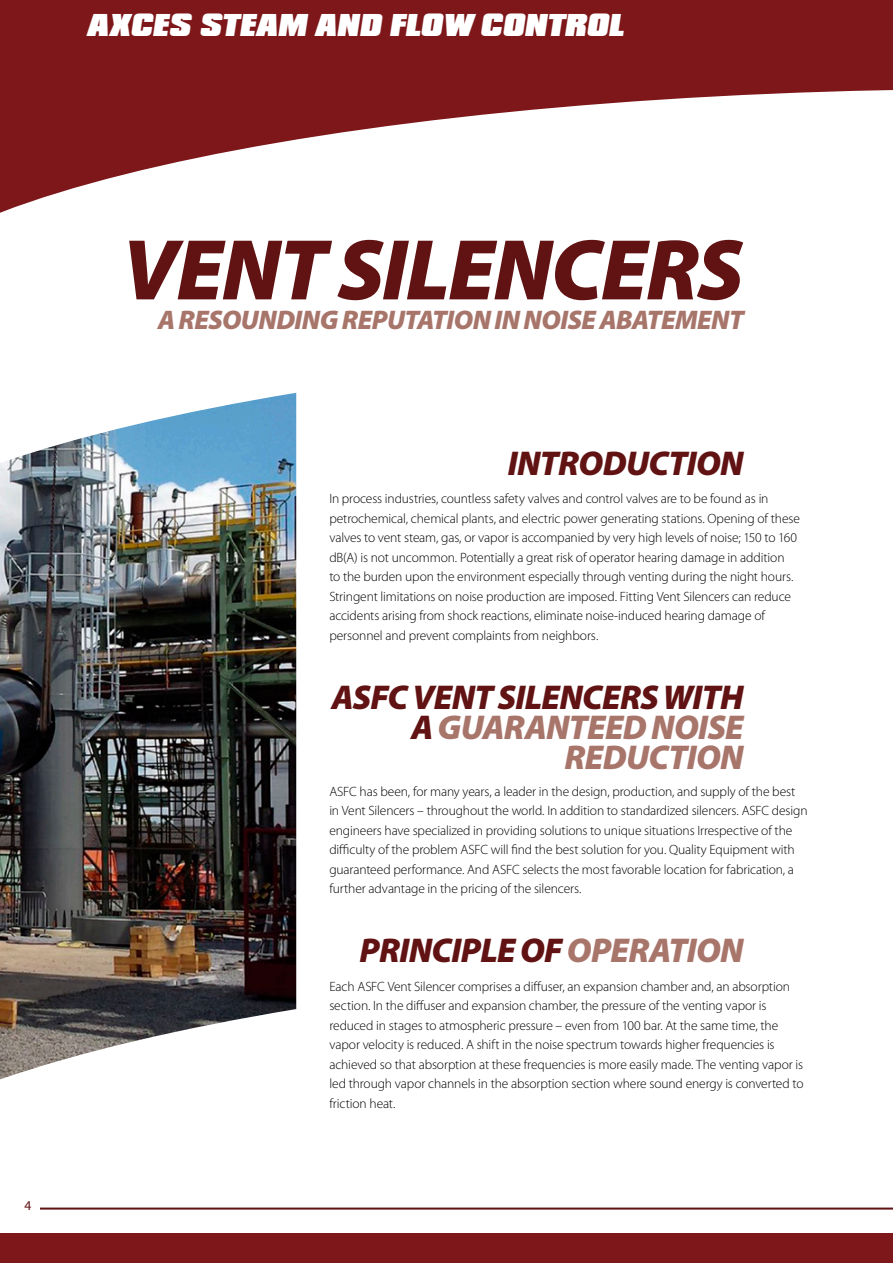
<style>
.page{position:relative;width:893px;height:1263px;background:#fff}
.page>*{position:absolute;margin:0;border:0;box-sizing:border-box;transform-origin:0 0}
._2020_Kop_Supergroot{font:italic 900 87px "Myriad Pro";letter-spacing:-.02em;color:#611213}
._2020_Kop{font:italic 900 34.5px/30px "Myriad Pro";letter-spacing:-.02em;color:#a8756b;text-align:right}
._2020_Kop-2{font:italic 900 34.5px "Myriad Pro";letter-spacing:-.02em;color:#611213}
._2020_Header{font:italic 30px "Compacta ICG Black";letter-spacing:-.035em;color:#fff}
._2020_Onderkop{font:italic 900 27px "Myriad Pro";letter-spacing:-.02em;color:#a8756b}
._2020_Tekst{font:300 13.5px/19.5px "Myriad Pro";letter-spacing:-.01em;color:#000}
.t1{font:13.5px "Myriad Pro";color:#611213}
.s1{color:#611213}
.s2{color:#a8756b}
</style>
<div class="page">
<div style="left:0;top:1234px;width:893px;height:29px;background:#7d1719"></div>
<hr style="left:0;top:1207px;width:893px;height:2px;background:#611213">
<div style="left:0;top:0;width:893px;height:276px;background:#7d1719"></div>
<svg style="left:0;top:90px;width:893px;height:469px"></svg>
<div style="left:0;top:1199px;width:40px;height:31px;background:#fff"></div>
<div style="left:0;top:363px;width:296px;height:716px;background:#fff"></div>
<img style="left:0;top:393px;width:296px;height:686px">
<p class="_2020_Header" style="left:85px;top:9px;width:541px">AXCES STEAM AND FLOW CONTROL</p>
<p class="t1" style="left:25px;top:1197px;width:8px">4</p>
<p class="_2020_Kop_Supergroot" style="left:122px;top:221px;width:622px">VENT SILENCERS</p>
<p class="_2020_Onderkop" style="left:158px;top:305px;width:587px">A RESOUNDING REPUTATION IN NOISE ABATEMENT</p>
<p class="_2020_Kop-2" style="left:508px;top:444px;width:238px">INTRODUCTION</p>
<p class="_2020_Tekst" style="left:329px;top:489px;width:472px">In process industries, countless safety valves and control valves are to be found as in petrochemical, chemical plants, and electric power generating stations. Opening of these valves to vent steam, gas, or vapor is accompanied by very high levels of noise; 150 to 160 dB(A) is not uncommon. Potentially a great risk of operator hearing damage in addition<br>to the burden upon the environment especially through venting during the night hours.<br>Stringent limitations on noise production are imposed. Fitting Vent Silencers can reduce accidents arising from shock reactions, eliminate noise-induced hearing damage of personnel and prevent complaints from neighbors.</p>
<p class="_2020_Kop" style="left:331px;top:683px;width:414px"><span class="s1">ASFC VENT SILENCERS WITH<br>A</span> GUARANTEED NOISE<br>REDUCTION</p>
<p class="_2020_Tekst" style="left:329px;top:782px;width:480px">ASFC has been, for many years, a leader in the design, production, and supply of the best in Vent Silencers – throughout the world. In addition to standardized silencers. ASFC design engineers have specialized in providing solutions to unique situations Irrespective of the difficulty of the problem ASFC will find the best solution for you. Quality Equipment with guaranteed performance. And ASFC selects the most favorable location for fabrication, a further advantage in the pricing of the silencers.</p>
<p class="_2020_Kop-2" style="left:359px;top:931px;width:386px">PRINCIPLE OF <span class="s2">OPERATION</span></p>
<p class="_2020_Tekst" style="left:329px;top:977px;width:476px">Each ASFC Vent Silencer comprises a diffuser, an expansion chamber and, an absorption section. In the diffuser and expansion chamber, the pressure of the venting vapor is reduced in stages to atmospheric pressure – even from 100 bar. At the same time, the vapor velocity is reduced. A shift in the noise spectrum towards higher frequencies is achieved so that absorption at these frequencies is more easily made. The venting vapor is led through vapor channels in the absorption section where sound energy is converted to friction heat.</p>
</div>
